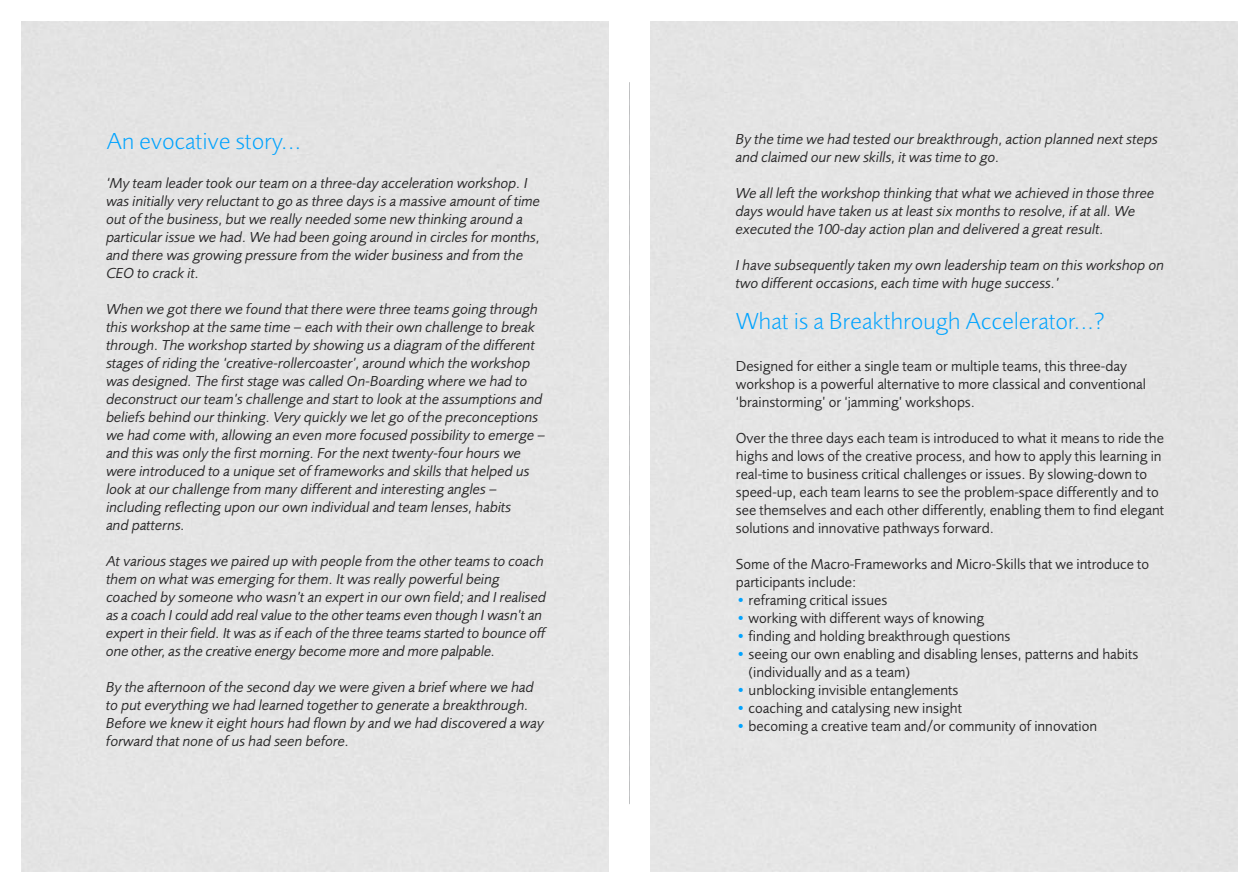
<style>
.page{position:relative;width:1259px;height:893px;background:#fff}
.page>*{position:absolute;margin:0;border:0;box-sizing:border-box;transform-origin:0 0}
.t1{font:300 24px "Foundry Sans";color:#00a3ff}
.t2{font:italic 15px/18px "Foundry Sans";color:#272627}
.t3{font:15px/18px "Foundry Sans";color:#272627}
.s1{color:#00a3ff}
</style>
<div class="page">
<svg style="left:629px;top:83px;width:1px;height:721px"></svg>
<h1 class="t1" style="left:106px;top:132px;width:196px">An evocative story...</h1>
<p class="t2" style="left:106px;top:176px;width:435px">‘My team leader took our team on a three-day acceleration workshop. I was initially very reluctant to go as three days is a massive amount of time out of the business, but we really needed some new thinking around a particular issue we had. We had been going around in circles for months, and there was growing pressure from the wider business and from the CEO to crack it.</p>
<p class="t2" style="left:106px;top:302px;width:441px">When we got there we found that there were three teams going through this workshop at the same time – each with their own challenge to break through. The workshop started by showing us a diagram of the different stages of riding the ‘creative-rollercoaster’, around which the workshop was designed. The first stage was called On-Boarding where we had to deconstruct our team’s challenge and start to look at the assumptions and beliefs behind our thinking. Very quickly we let go of the preconceptions we had come with, allowing an even more focused possibility to emerge – and this was only the first morning. For the next twenty-four hours we were introduced to a unique set of frameworks and skills that helped us look at our challenge from many different and interesting angles – including reflecting upon our own individual and team lenses, habits<br>and patterns.</p>
<p class="t2" style="left:106px;top:554px;width:441px">At various stages we paired up with people from the other teams to coach them on what was emerging for them. It was really powerful being coached by someone who wasn’t an expert in our own field; and I realised as a coach I could add real value to the other teams even though I wasn’t an expert in their field. It was as if each of the three teams started to bounce off one other, as the creative energy become more and more palpable.</p>
<p class="t2" style="left:106px;top:680px;width:439px">By the afternoon of the second day we were given a brief where we had to put everything we had learned together to generate a breakthrough.<br>Before we knew it eight hours had flown by and we had discovered a way forward that none of us had seen before.</p>
<p class="t2" style="left:736px;top:131px;width:423px">By the time we had tested our breakthrough, action planned next steps and claimed our new skills, it was time to go.</p>
<p class="t2" style="left:736px;top:185px;width:420px">We all left the workshop thinking that what we achieved in those three days would have taken us at least six months to resolve, if at all. We executed the 100-day action plan and delivered a great result.</p>
<p class="t2" style="left:736px;top:257px;width:430px">I have subsequently taken my own leadership team on this workshop on two different occasions, each time with huge success.’</p>
<h1 class="t1" style="left:736px;top:312px;width:371px">What is a Breakthrough Accelerator...?</h1>
<p class="t3" style="left:736px;top:358px;width:412px">Designed for either a single team or multiple teams, this three-day workshop is a powerful alternative to more classical and conventional ‘brainstorming’ or ‘jamming’ workshops.</p>
<p class="t3" style="left:736px;top:430px;width:430px">Over the three days each team is introduced to what it means to ride the highs and lows of the creative process, and how to apply this learning in real-time to business critical challenges or issues. By slowing-down to speed-up, each team learns to see the problem-space differently and to see themselves and each other differently, enabling them to find elegant solutions and innovative pathways forward.</p>
<p class="t3" style="left:736px;top:556px;width:415px">Some of the Macro-Frameworks and Micro-Skills that we introduce to participants include:</p>
<p class="t3" style="left:736px;top:592px;width:153px"><span class="s1">•</span> reframing critical issues</p>
<p class="t3" style="left:736px;top:610px;width:250px"><span class="s1">•</span> working with different ways of knowing</p>
<p class="t3" style="left:736px;top:628px;width:276px"><span class="s1">•</span> finding and holding breakthrough questions</p>
<p class="t3" style="left:748px;top:646px;width:391px;text-indent:-13px"><span class="s1">•</span> seeing our own enabling and disabling lenses, patterns and habits (individually and as a team)</p>
<p class="t3" style="left:736px;top:682px;width:224px"><span class="s1">•</span> unblocking invisible entanglements</p>
<p class="t3" style="left:736px;top:700px;width:228px"><span class="s1">•</span> coaching and catalysing new insight</p>
<p class="t3" style="left:736px;top:718px;width:363px"><span class="s1">•</span> becoming a creative team and/or community of innovation</p>
</div>
